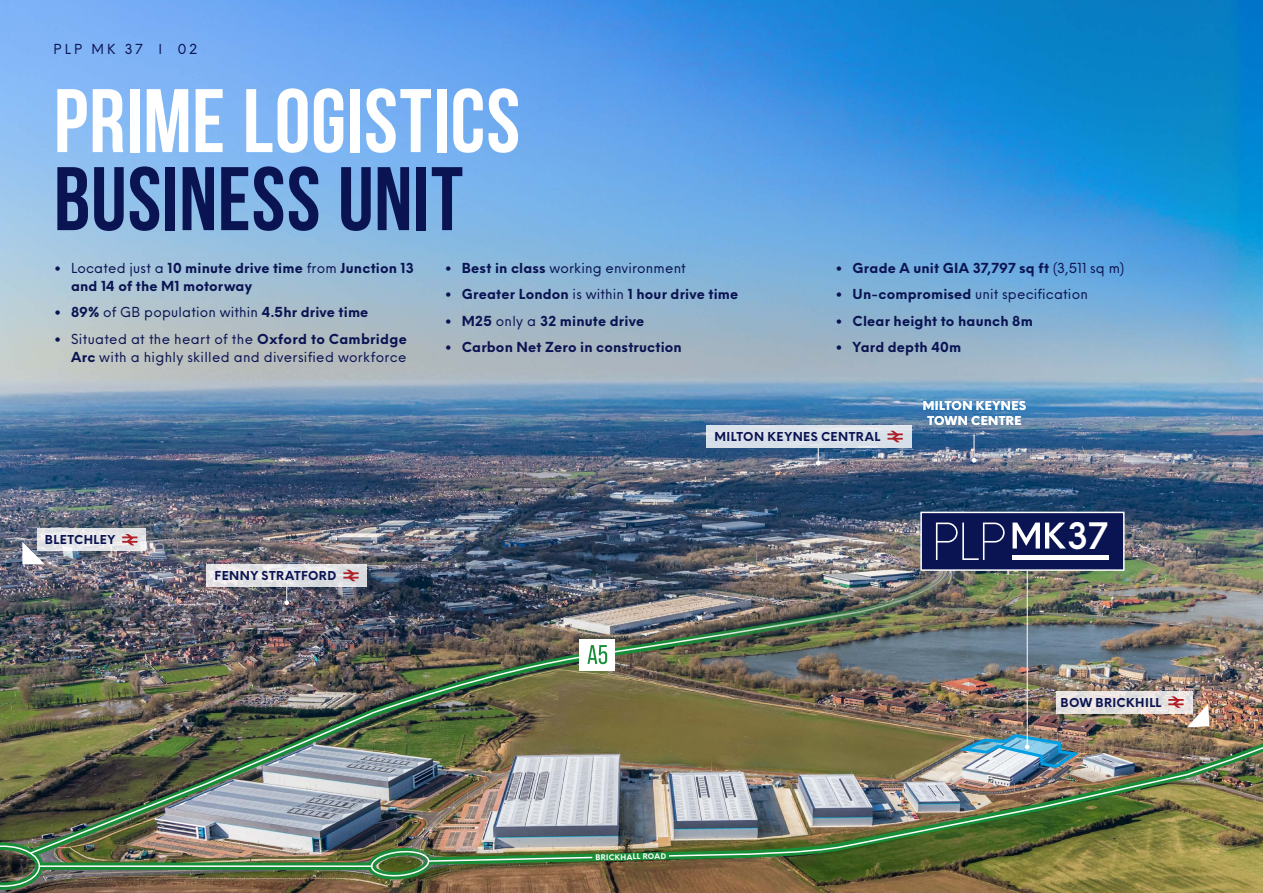
<style>
.page{position:relative;width:1263px;height:893px;background:#fff}
.page>*{position:absolute;margin:0;border:0;box-sizing:border-box;transform-origin:0 0}
.t1{font:700 90px "Bebas Neue";letter-spacing:.01em;color:#fff}
.t2{font:700 90px "Bebas Neue";letter-spacing:.005em;color:#0b1452}
.t3{font:600 35.55px "Neue Einstellung";color:#fff}
.t4{font:700 13.5px/18px "Neue Einstellung";letter-spacing:.015em;color:#0b1452}
.t5{font:13.5px/18px "Neue Einstellung";letter-spacing:.02em;color:#0b1452;text-align:right}
.t6{font:700 12px "Neue Einstellung";letter-spacing:.035em;color:#0b1452}
.t7{font:700 12px/15px "Neue Einstellung";letter-spacing:.04em;color:#fff;text-align:center}
.t8{font:700 7.5px "Neue Einstellung";color:#fff}
.s1{font-weight:400}
.s2{font-weight:700}
</style>
<div class="page">
<img style="left:0;top:0;width:1262px;height:893px">
<svg style="left:1056px;top:691px;width:136px;height:22px;background:#e6e2e0"></svg>
<svg style="left:972px;top:434px;width:4px;height:29px"></svg>
<svg style="left:1168px;top:696px;width:41px;height:31px"></svg>
<div style="left:38px;top:862px;width:334px;height:8px;background:#188e38"></div>
<img style="left:594px;top:737px;width:669px;height:132px">
<img style="left:20px;top:531px;width:941px;height:328px">
<svg style="left:0;top:842px;width:43px;height:48px;background:#466549"></svg>
<hr style="left:39px;top:865px;width:333px;height:2px;background:#fff">
<img style="left:366px;top:855px;width:228px;height:29px">
<img style="left:29px;top:538px;width:931px;height:317px">
<div style="left:580px;top:639px;width:35px;height:31px;background:#fff"></div>
<svg style="left:587px;top:645px;width:20px;height:19px"></svg>
<img style="left:667px;top:745px;width:596px;height:112px">
<svg style="left:816px;top:448px;width:4px;height:17px"></svg>
<svg style="left:284px;top:587px;width:5px;height:18px"></svg>
<svg style="left:38px;top:528px;width:108px;height:23px;background:#e4e5e8"></svg>
<svg style="left:22px;top:542px;width:23px;height:22px"></svg>
<svg style="left:122px;top:534px;width:15px;height:11px"></svg>
<svg style="left:206px;top:564px;width:161px;height:23px;background:#e2e2e5"></svg>
<svg style="left:343px;top:570px;width:16px;height:11px"></svg>
<div style="left:707px;top:425px;width:205px;height:23px;background:#d8e0e9"></div>
<hr style="left:1027px;top:528px;width:1px;height:219px;background:#fff">
<img style="left:954px;top:732px;width:129px;height:38px">
<div style="left:920px;top:512px;width:204px;height:59px;background:#0b1452;border:2px solid #fff"></div>
<svg style="left:936px;top:523px;width:69px;height:37px"></svg>
<svg style="left:1012px;top:523px;width:54px;height:25px"></svg>
<hr style="left:1012px;top:556px;width:97px;height:4px;background:#fff">
<svg style="left:887px;top:431px;width:16px;height:11px"></svg>
<p class="t5" style="left:54px;top:40px;width:145px">PLP MK 37 I 02</p>
<h1 class="t1" style="left:54px;top:72px;width:468px">PRIME LOGISTICS</h1>
<h1 class="t2" style="left:54px;top:150px;width:411px">BUSINESS UNIT</h1>
<p class="t4" style="left:71px;top:259px;width:344px;text-indent:-17px">• <span class="s1">Located just a</span> 10 minute drive time <span class="s1">from</span> Junction 13 and 14 of the M1 motorway</p>
<p class="t5" style="left:54px;top:304px;width:316px"><span class="s2">• 89%</span> of GB population within <span class="s2">4.5hr drive time</span></p>
<p class="t5" style="left:54px;top:330px;width:354px"><span class="s2">•</span> Situated at the heart of the <span class="s2">Oxford to Cambridge<br>Arc</span> with a highly skilled and diversified workforce</p>
<p class="t5" style="left:445px;top:259px;width:243px"><span class="s2">• Best in class</span> working environment</p>
<p class="t4" style="left:445px;top:286px;width:295px">• Greater London <span class="s1">is within</span> 1 hour drive time</p>
<p class="t4" style="left:445px;top:312px;width:201px">• M25 <span class="s1">only a</span> 32 minute drive</p>
<p class="t4" style="left:445px;top:339px;width:239px">• Carbon Net Zero in construction</p>
<p class="t4" style="left:836px;top:259px;width:290px">• Grade A unit GIA 37,797 sq ft <span class="s1">(3,511 sq m)</span></p>
<p class="t5" style="left:836px;top:286px;width:254px"><span class="s2">• Un-compromised</span> unit specification</p>
<p class="t4" style="left:836px;top:312px;width:199px">• Clear height to haunch 8m</p>
<p class="t4" style="left:836px;top:339px;width:127px">• Yard depth 40m</p>
<p class="t7" style="left:923px;top:399px;width:105px">MILTON KEYNES<br>TOWN CENTRE</p>
<p class="t6" style="left:45px;top:532px;width:72px">BLETCHLEY</p>
<p class="t6" style="left:215px;top:567px;width:123px">FENNY STRATFORD</p>
<p class="t6" style="left:714px;top:429px;width:167px">MILTON KEYNES CENTRAL</p>
<p class="t8" style="left:595px;top:852px;width:72px;rotate:-1deg">BRICKHALL ROAD</p>
<h2 class="t3" style="left:1067px;top:512px;width:42px">37</h2>
<p class="t6" style="left:1061px;top:694px;width:102px">BOW BRICKHILL</p>
</div>
